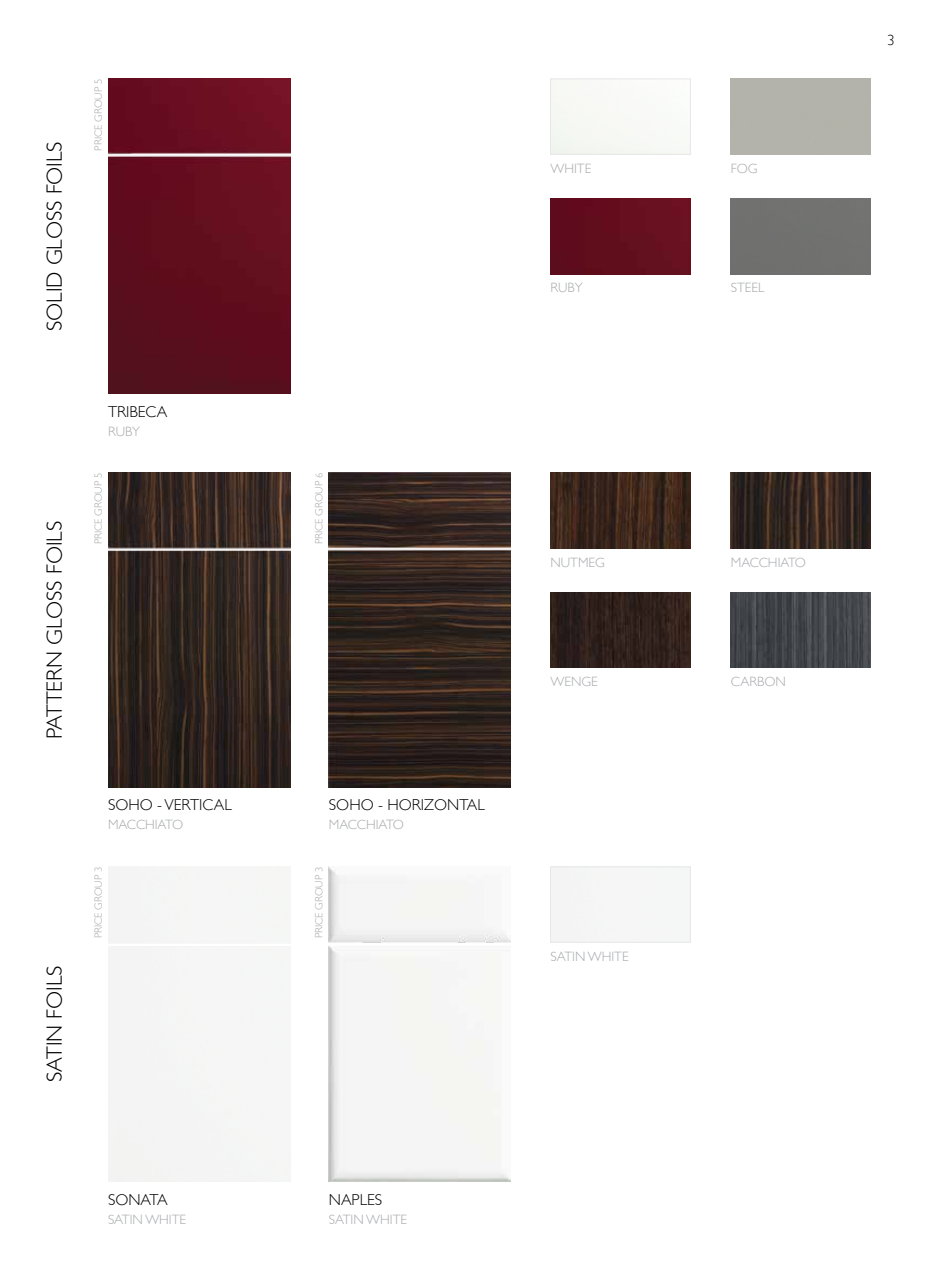
<style>
.page{position:relative;width:945px;height:1269px;background:#fff}
.page>*{position:absolute;margin:0;border:0;box-sizing:border-box;transform-origin:0 0}
.t1{font:300 22.05px "Gill Sans";color:#000}
.t2{font:300 15.75px "Gill Sans";color:#000}
.t3{font:300 15px "Gill Sans";color:#000}
.t4{font:300 13.5px "Gill Sans";color:#a7a9ac}
.t5{font:300 10.5px "Gill Sans";color:#a7a9ac}
</style>
<div class="page">
<div style="left:550px;top:867px;width:140px;height:75px;border:1px solid #e6e7e8"></div>
<img style="left:329px;top:867px;width:182px;height:314px">
<img style="left:108px;top:473px;width:182px;height:314px">
<img style="left:329px;top:473px;width:182px;height:314px">
<img style="left:108px;top:79px;width:182px;height:315px">
<div style="left:550px;top:199px;width:140px;height:75px;background:#630e1d"></div>
<div style="left:550px;top:79px;width:140px;height:75px;border:1px solid #e6e7e8"></div>
<img style="left:731px;top:593px;width:140px;height:75px">
<img style="left:731px;top:473px;width:140px;height:75px">
<img style="left:550px;top:473px;width:140px;height:75px">
<img style="left:550px;top:593px;width:140px;height:75px">
<h1 class="t1" style="left:37px;top:331px;width:192px;rotate:-90deg">SOLID GLOSS FOILS</h1>
<h1 class="t1" style="left:37px;top:739px;width:219px;rotate:-90deg">PATTERN GLOSS FOILS</h1>
<h1 class="t1" style="left:37px;top:1082px;width:118px;rotate:-90deg">SATIN FOILS</h1>
<p class="t5" style="left:90px;top:151px;width:73px;rotate:-90deg">PRICE GROUP 5</p>
<p class="t2" style="left:108px;top:399px;width:61px">TRIBECA</p>
<p class="t4" style="left:108px;top:421px;width:34px">RUBY</p>
<p class="t5" style="left:90px;top:544px;width:73px;rotate:-90deg">PRICE GROUP 5</p>
<p class="t5" style="left:311px;top:544px;width:73px;rotate:-90deg">PRICE GROUP 6</p>
<p class="t2" style="left:108px;top:793px;width:125px">SOHO - VERTICAL</p>
<p class="t4" style="left:108px;top:814px;width:77px">MACCHIATO</p>
<p class="t2" style="left:329px;top:793px;width:158px">SOHO - HORIZONTAL</p>
<p class="t4" style="left:329px;top:814px;width:77px">MACCHIATO</p>
<p class="t5" style="left:90px;top:938px;width:73px;rotate:-90deg">PRICE GROUP 3</p>
<p class="t5" style="left:311px;top:938px;width:73px;rotate:-90deg">PRICE GROUP 3</p>
<p class="t2" style="left:108px;top:1188px;width:61px">SONATA</p>
<p class="t4" style="left:108px;top:1209px;width:80px">SATIN WHITE</p>
<p class="t2" style="left:329px;top:1188px;width:55px">NAPLES</p>
<p class="t4" style="left:329px;top:1209px;width:80px">SATIN WHITE</p>
<p class="t4" style="left:550px;top:158px;width:42px">WHITE</p>
<p class="t4" style="left:731px;top:158px;width:28px">FOG</p>
<p class="t4" style="left:550px;top:277px;width:34px">RUBY</p>
<p class="t4" style="left:731px;top:277px;width:35px">STEEL</p>
<p class="t4" style="left:550px;top:552px;width:56px">NUTMEG</p>
<p class="t4" style="left:731px;top:552px;width:77px">MACCHIATO</p>
<p class="t4" style="left:550px;top:671px;width:49px">WENGE</p>
<p class="t4" style="left:731px;top:671px;width:57px">CARBON</p>
<p class="t4" style="left:550px;top:946px;width:80px">SATIN WHITE</p>
<p class="t3" style="left:887px;top:28px;width:9px">3</p>
</div>
